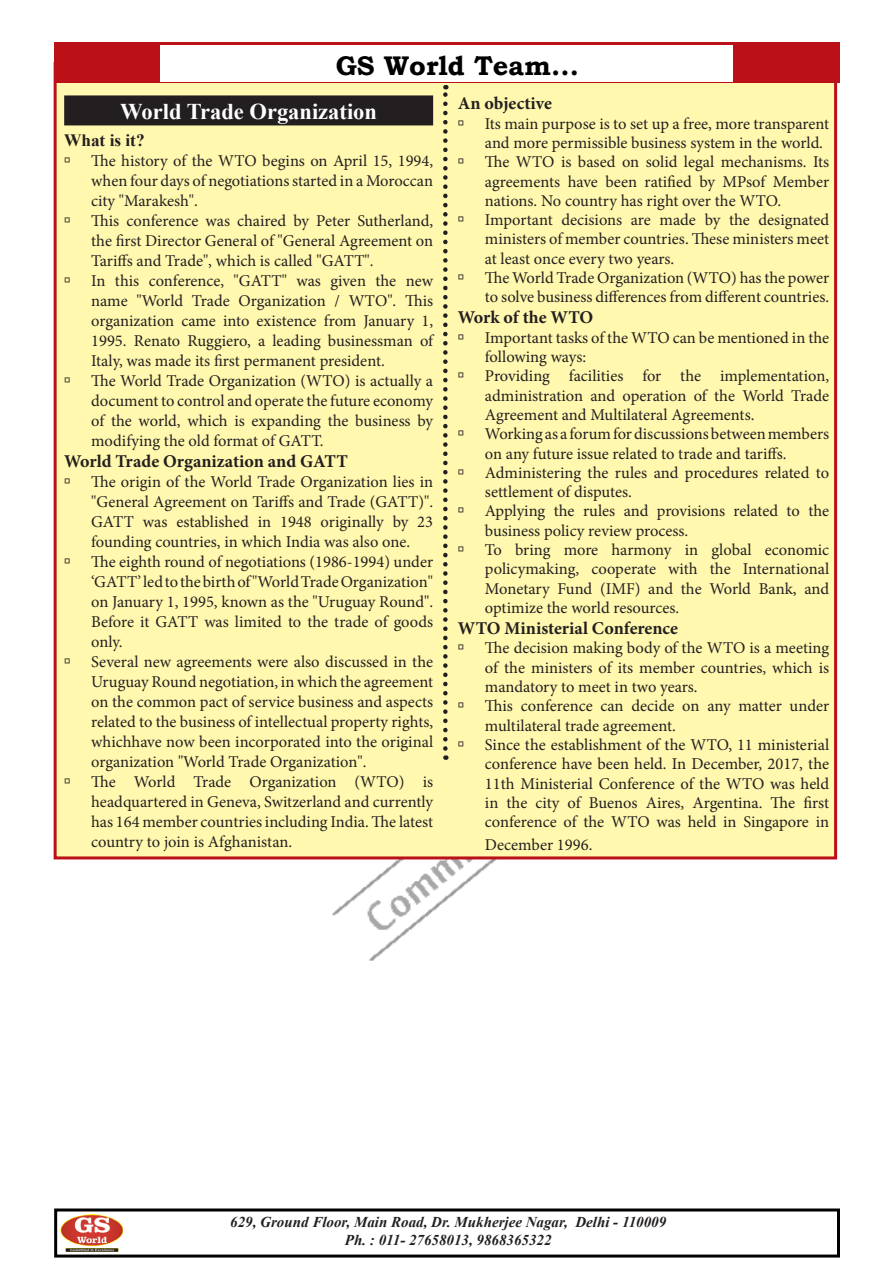
<style>
.page{position:relative;width:893px;height:1263px;background:#fff}
.page>*{position:absolute;margin:0;border:0;box-sizing:border-box;transform-origin:0 0}
.Tab{font:700 27px "Bookman Old Style";color:#000}
.t1{font:700 22.5px "Times New Roman";color:#fff}
.t2{font:700 18px "Minion Pro";color:#231f20}
.t3{font:700 17.25px "Times New Roman";color:#231f20}
.t4{font:16.5px/20px "Minion Pro";color:#231f20;text-align:justify}
.t5{font:italic 700 15px/18px "Times New Roman";color:#231f20;text-align:center}
</style>
<div class="page">
<div style="left:54px;top:1208px;width:786px;height:49px;border:3px solid #000"></div>
<img style="left:106px;top:859px;width:687px;height:102px">
<img style="left:61px;top:1214px;width:62px;height:38px">
<div style="left:54px;top:62px;width:783px;height:797px;background:#fff8ae;border:3px solid #bb1018"></div>
<div style="left:64px;top:95px;width:369px;height:30px;background:#231f20"></div>
<svg style="left:443px;top:85px;width:5px;height:663px"></svg>
<div style="left:54px;top:42px;width:785px;height:41px;background:#bb1018"></div>
<div style="left:160px;top:45px;width:573px;height:36px;background:#fff"></div>
<p class="Tab" style="left:336px;top:46px;width:244px">GS World Team...</p>
<p class="t2" style="left:458px;top:91px;width:95px">An objective</p>
<p class="t4" style="left:485px;top:114px;width:346px;line-height:19.4px;text-indent:-27px">→ Its main purpose is to set up a free, more transparent and more permissible business system in the world.</p>
<p class="t4" style="left:485px;top:152px;width:346px;line-height:19.4px;text-indent:-27px">→ The WTO is based on solid legal mechanisms. Its agreements have been ratified by MPsof Member nations. No country has right over the WTO.</p>
<p class="t4" style="left:485px;top:210px;width:346px;line-height:19.4px;text-indent:-27px">→ Important decisions are made by the designated ministers of member countries. These ministers meet at least once every two years.</p>
<p class="t4" style="left:458px;top:268px;width:373px;line-height:19.4px;text-align:right">→ The World Trade Organization (WTO) has the power to solve business differences from different countries.</p>
<p class="t2" style="left:458px;top:305px;width:137px">Work of the WTO</p>
<p class="t4" style="left:485px;top:328px;width:346px;line-height:19.4px;text-indent:-27px">→ Important tasks of the WTO can be mentioned in the following ways:</p>
<p class="t4" style="left:485px;top:366px;width:346px;line-height:19.4px;text-indent:-27px">→ Providing facilities for the implementation, administration and operation of the World Trade Agreement and Multilateral Agreements.</p>
<p class="t4" style="left:485px;top:424px;width:346px;line-height:19.4px;text-indent:-27px">→ Working as a forum for discussions between members on any future issue related to trade and tariffs.</p>
<p class="t4" style="left:485px;top:463px;width:346px;line-height:19.4px;text-indent:-27px">→ Administering the rules and procedures related to settlement of disputes.</p>
<p class="t4" style="left:485px;top:502px;width:346px;line-height:19.4px;text-indent:-27px">→ Applying the rules and provisions related to the business policy review process.</p>
<p class="t4" style="left:485px;top:540px;width:346px;line-height:19.4px;text-indent:-27px">→ To bring more harmony in global economic policymaking, cooperate with the International Monetary Fund (IMF) and the World Bank, and optimize the world resources.</p>
<p class="t2" style="left:458px;top:616px;width:222px">WTO Ministerial Conference</p>
<p class="t4" style="left:485px;top:638px;width:346px;line-height:19.4px;text-indent:-27px">→ The decision making body of the WTO is a meeting of the ministers of its member countries, which is mandatory to meet in two years.</p>
<p class="t4" style="left:485px;top:696px;width:346px;line-height:19.4px;text-indent:-27px">→ This conference can decide on any matter under multilateral trade agreement.</p>
<p class="t4" style="left:485px;top:735px;width:346px;line-height:19.4px;text-indent:-27px">→ Since the establishment of the WTO, 11 ministerial conference have been held. In December, 2017, the 11th Ministerial Conference of the WTO was held in the city of Buenos Aires, Argentina. The first conference of the WTO was held in Singapore in</p>
<p class="t4" style="left:485px;top:834px;width:109px">December 1996.</p>
<h1 class="t1" style="left:120px;top:96px;width:258px">World Trade Organization</h1>
<p class="t3" style="left:64px;top:128px;width:82px">What is it?</p>
<p class="t4" style="left:91px;top:151px;width:343px;text-indent:-27px">→ The history of the WTO begins on April 15, 1994, when four days of negotiations started in a Moroccan city "Marakesh".</p>
<p class="t4" style="left:91px;top:211px;width:343px;text-indent:-27px">→ This conference was chaired by Peter Sutherland, the first Director General of "General Agreement on Tariffs and Trade", which is called "GATT".</p>
<p class="t4" style="left:91px;top:271px;width:343px;text-indent:-27px">→ In this conference, "GATT" was given the new name "World Trade Organization / WTO". This organization came into existence from January 1, 1995. Renato Ruggiero, a leading businessman of Italy, was made its first permanent president.</p>
<p class="t4" style="left:91px;top:371px;width:343px;text-indent:-27px">→ The World Trade Organization (WTO) is actually a document to control and operate the future economy of the world, which is expanding the business by modifying the old format of GATT.</p>
<p class="t2" style="left:64px;top:449px;width:285px">World Trade Organization and GATT</p>
<p class="t4" style="left:91px;top:472px;width:343px;text-indent:-27px">→ The origin of the World Trade Organization lies in "General Agreement on Tariffs and Trade (GATT)".<br>GATT was established in 1948 originally by 23 founding countries, in which India was also one.</p>
<p class="t4" style="left:91px;top:552px;width:343px;text-indent:-27px">→ The eighth round of negotiations (1986-1994) under ‘GATT’ led to the birth of "World Trade Organization" on January 1, 1995, known as the "Uruguay Round".<br>Before it GATT was limited to the trade of goods only.</p>
<p class="t4" style="left:91px;top:652px;width:343px;text-indent:-27px">→ Several new agreements were also discussed in the Uruguay Round negotiation, in which the agreement on the common pact of service business and aspects related to the business of intellectual property rights, whichhave now been incorporated into the original organization "World Trade Organization".</p>
<p class="t4" style="left:91px;top:772px;width:343px;text-indent:-27px">→ The World Trade Organization (WTO) is headquartered in Geneva, Switzerland and currently has 164 member countries including India. The latest country to join is Afghanistan.</p>
<p class="t5" style="left:230px;top:1212px;width:437px">629, Ground Floor, Main Road, Dr. Mukherjee Nagar, Delhi - 110009<br>Ph. : 011- 27658013, 9868365322</p>
</div>
